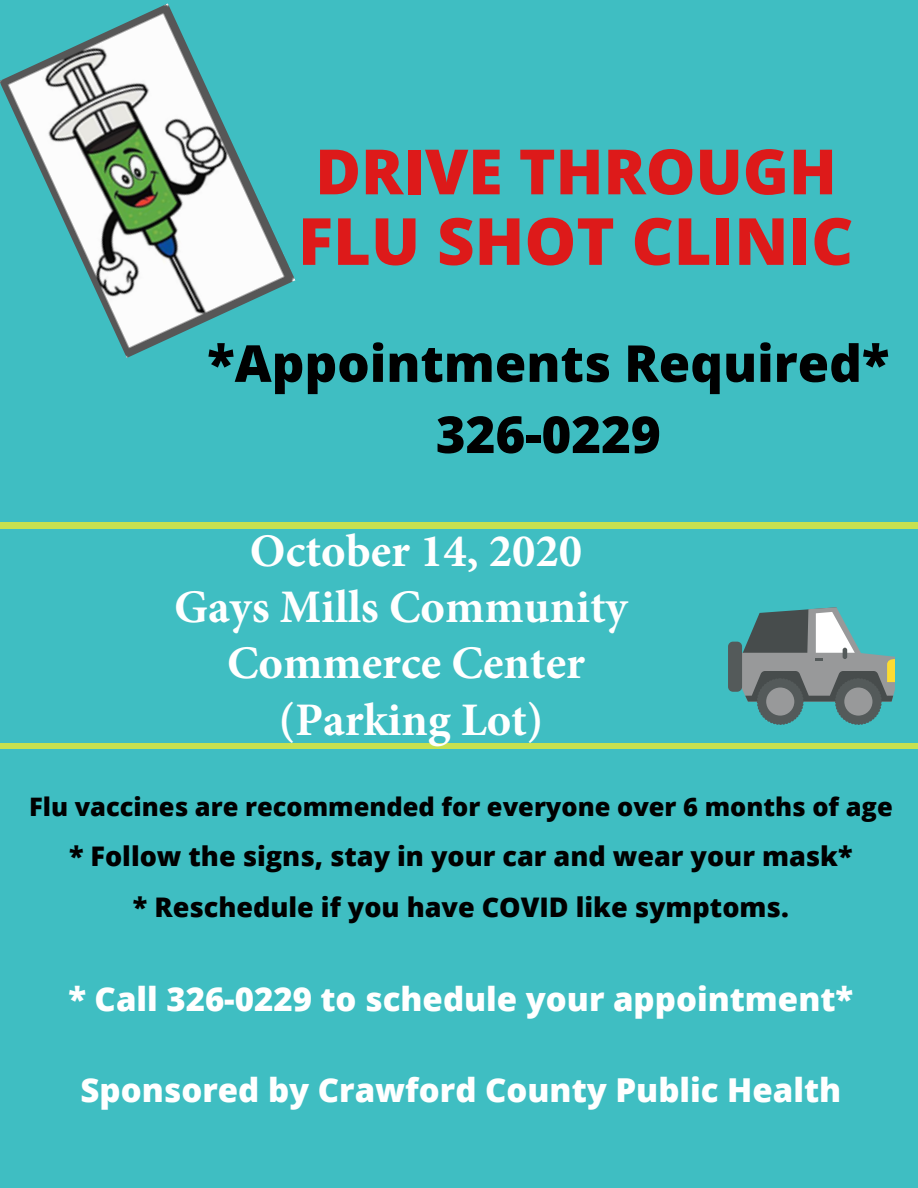
<style>
.page{position:relative;width:918px;height:1188px;background:#3fbec2}
.page>*{position:absolute;margin:0;border:0;box-sizing:border-box;transform-origin:0 0}
.t1{font:800 65.1px "Open Sans";color:#dd1a1a}
.t2{font:800 62.55px "Open Sans";color:#dd1a1a}
.t3{font:800 51px/71.1px "Open Sans";color:#000;text-align:center}
.t4{font:700 46.65px "Minion Pro";color:#fff}
.t5{font:800 33px "Open Sans";color:#fff}
.t6{font:800 27px/50.7px "Open Sans";color:#000;text-align:center}
.t7{font:800 25.5px "Open Sans";color:#000}
</style>
<div class="page">
<div style="left:0;top:522px;width:918px;height:7px;background:#c7e150"></div>
<div style="left:0;top:743px;width:918px;height:6px;background:#c7e150"></div>
<div style="left:728px;top:642px;width:14px;height:50px;background:#545a5a;border-radius:5px"></div>
<svg style="left:738px;top:607px;width:157px;height:118px"></svg>
<img style="left:0;top:3px;width:295px;height:355px">
<h2 class="t2" style="left:315px;top:128px;width:523px">DRIVE THROUGH</h2>
<h1 class="t1" style="left:298px;top:195px;width:557px">FLU SHOT CLINIC</h1>
<h3 class="t3" style="left:207px;top:327px;width:684px">*Appointments Required*<br>326-0229</h3>
<h3 class="t4" style="left:250px;top:519px;width:334px">October 14, 2020</h3>
<h3 class="t4" style="left:174px;top:574px;width:455px">Gays Mills Community</h3>
<h3 class="t4" style="left:227px;top:630px;width:360px">Commerce Center</h3>
<h3 class="t4" style="left:279px;top:687px;width:266px">(Parking Lot)</h3>
<p class="t7" style="left:29px;top:788px;width:865px">Flu vaccines are recommended for everyone over 6 months of age</p>
<p class="t6" style="left:69px;top:830px;width:785px">* Follow the signs, stay in your car and wear your mask* * Reschedule if you have COVID like symptoms.</p>
<p class="t5" style="left:68px;top:975px;width:786px">* Call 326-0229 to schedule your appointment*</p>
<p class="t5" style="left:81px;top:1067px;width:762px">Sponsored by Crawford County Public Health</p>
</div>
